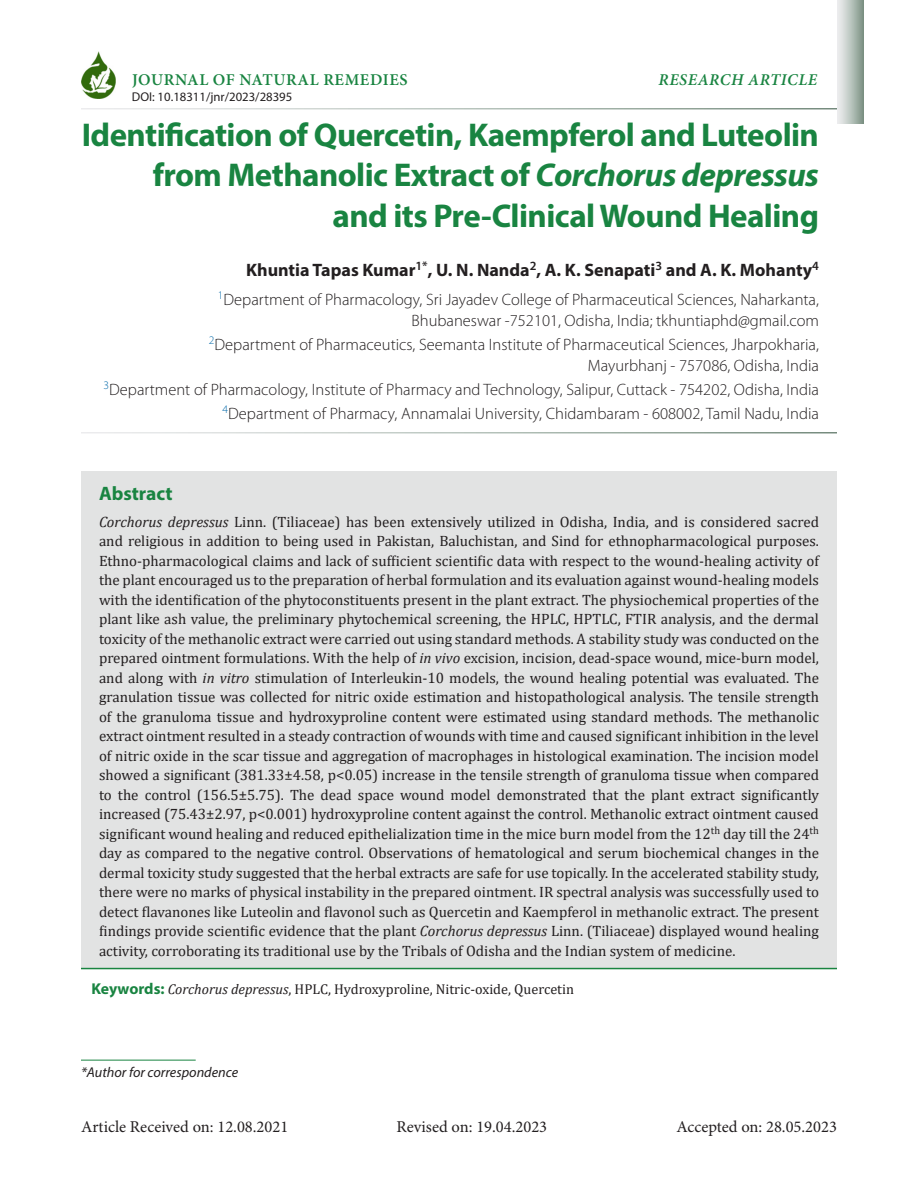
<style>
.page{position:relative;width:918px;height:1188px;background:#fff}
.page>*{position:absolute;margin:0;border:0;box-sizing:border-box;transform-origin:0 0}
.Chapter_Name{font:700 33px/40.5px "Myriad Pro";letter-spacing:-.015em;color:#198441;text-align:right}
.Abstract-head{font:700 19.5px "Myriad Pro";color:#198441}
.Author_Name{font:700 18px "Myriad Pro";color:#231f20}
.Affiliation{font:300 16.5px/21px "Myriad Pro";color:#231f20;text-align:right}
.Body_Text_1st_para{font:16.5px "Minion Pro";color:#231f20}
.Jrnl_Name{font:600 16.5px "Minion Pro";letter-spacing:.035em;color:#198441}
.Jrnl_Name-2{font:italic 600 16.5px "Minion Pro";letter-spacing:.035em;color:#198441}
.Abstract-text{font:15px/19.5px "Cambria";color:#231f20;text-align:justify}
.Keyword{font:14.25px "Cambria";color:#231f20}
.t1{font:italic 14.25px "Myriad Pro";color:#231f20}
.t2{font:12.75px "Myriad Pro";color:#231f20}
.s1{font-style:italic}
.s2{font-family:"Myriad Pro";font-weight:700;font-size:15.75px;color:#198441}
</style>
<div class="page">
<hr style="left:81px;top:1060px;width:115px;height:1px;background:#198441">
<svg style="left:837px;top:0;width:27px;height:123px;background:#b8c3bd"></svg>
<img style="left:81px;top:52px;width:35px;height:46px">
<div style="left:81px;top:472px;width:756px;height:497px;background:#e2e3e3"></div>
<hr style="left:81px;top:968px;width:756px;height:1px;background:#198441">
<p class="Jrnl_Name-2" style="left:659px;top:68px;width:160px">RESEARCH ARTICLE</p>
<p class="Chapter_Name" style="left:82px;top:113px;width:739px">Identification of Quercetin, Kaempferol and Luteolin from Methanolic Extract of <span class="s1">Corchorus depressus<br></span>and its Pre-Clinical Wound Healing</p>
<p class="Author_Name" style="left:246px;top:258px;width:574px">Khuntia Tapas Kumar<sup>1*</sup>, U. N. Nanda<sup>2</sup>, A. K. Senapati<sup>3</sup> and A. K. Mohanty<sup>4</sup></p>
<p class="Affiliation" style="left:218px;top:289px;width:603px"><sup>1</sup>Department of Pharmacology, Sri Jayadev College of Pharmaceutical Sciences, Naharkanta,<br>Bhubaneswar -752101, Odisha, India; tkhuntiaphd@gmail.com</p>
<p class="Affiliation" style="left:209px;top:334px;width:612px"><sup>2</sup>Department of Pharmaceutics, Seemanta Institute of Pharmaceutical Sciences, Jharpokharia,<br>Mayurbhanj - 757086, Odisha, India</p>
<p class="Affiliation" style="left:104px;top:379px;width:717px"><sup>3</sup>Department of Pharmacology, Institute of Pharmacy and Technology, Salipur, Cuttack - 754202, Odisha, India</p>
<p class="Affiliation" style="left:223px;top:403px;width:598px"><sup>4</sup>Department of Pharmacy, Annamalai University, Chidambaram - 608002, Tamil Nadu, India</p>
<p class="Jrnl_Name" style="left:132px;top:68px;width:277px">JOURNAL OF NATURAL REMEDIES</p>
<p class="t2" style="left:132px;top:89px;width:162px">DOI: 10.18311/jnr/2023/28395</p>
<p class="Abstract-head" style="left:99px;top:480px;width:75px">Abstract</p>
<p class="Abstract-text" style="left:99px;top:512px;width:722px"><span class="s1">Corchorus depressus</span> Linn. (Tiliaceae) has been extensively utilized in Odisha, India, and is considered sacred and religious in addition to being used in Pakistan, Baluchistan, and Sind for ethnopharmacological purposes.<br>Ethno-pharmacological claims and lack of sufficient scientific data with respect to the wound-healing activity of the plant encouraged us to the preparation of herbal formulation and its evaluation against wound-healing models with the identification of the phytoconstituents present in the plant extract. The physiochemical properties of the plant like ash value, the preliminary phytochemical screening, the HPLC, HPTLC, FTIR analysis, and the dermal toxicity of the methanolic extract were carried out using standard methods. A stability study was conducted on the prepared ointment formulations. With the help of <span class="s1">in vivo</span> excision, incision, dead-space wound, mice-burn model, and along with <span class="s1">in vitro</span> stimulation of Interleukin-10 models, the wound healing potential was evaluated. The granulation tissue was collected for nitric oxide estimation and histopathological analysis. The tensile strength of the granuloma tissue and hydroxyproline content were estimated using standard methods. The methanolic extract ointment resulted in a steady contraction of wounds with time and caused significant inhibition in the level of nitric oxide in the scar tissue and aggregation of macrophages in histological examination. The incision model showed a significant (381.33±4.58, p&lt;0.05) increase in the tensile strength of granuloma tissue when compared to the control (156.5±5.75). The dead space wound model demonstrated that the plant extract significantly increased (75.43±2.97, p&lt;0.001) hydroxyproline content against the control. Methanolic extract ointment caused significant wound healing and reduced epithelialization time in the mice burn model from the 12<sup>th</sup> day till the 24<sup>th </sup>day as compared to the negative control. Observations of hematological and serum biochemical changes in the dermal toxicity study suggested that the herbal extracts are safe for use topically. In the accelerated stability study, there were no marks of physical instability in the prepared ointment. IR spectral analysis was successfully used to detect flavanones like Luteolin and flavonol such as Quercetin and Kaempferol in methanolic extract. The present findings provide scientific evidence that the plant <span class="s1">Corchorus depressus</span> Linn. (Tiliaceae) displayed wound healing activity, corroborating its traditional use by the Tribals of Odisha and the Indian system of medicine.</p>
<p class="Keyword" style="left:92px;top:981px;width:484px"><span class="s2">Keywords:</span> <span class="s1">Corchorus depressus</span>, HPLC, Hydroxyproline, Nitric-oxide, Quercetin</p>
<p class="t1" style="left:81px;top:1063px;width:159px">*Author for correspondence</p>
<p class="Body_Text_1st_para" style="left:81px;top:1117px;width:209px">Article Received on: 12.08.2021</p>
<p class="Body_Text_1st_para" style="left:396px;top:1117px;width:152px">Revised on: 19.04.2023</p>
<p class="Body_Text_1st_para" style="left:676px;top:1117px;width:162px">Accepted on: 28.05.2023</p>
</div>
